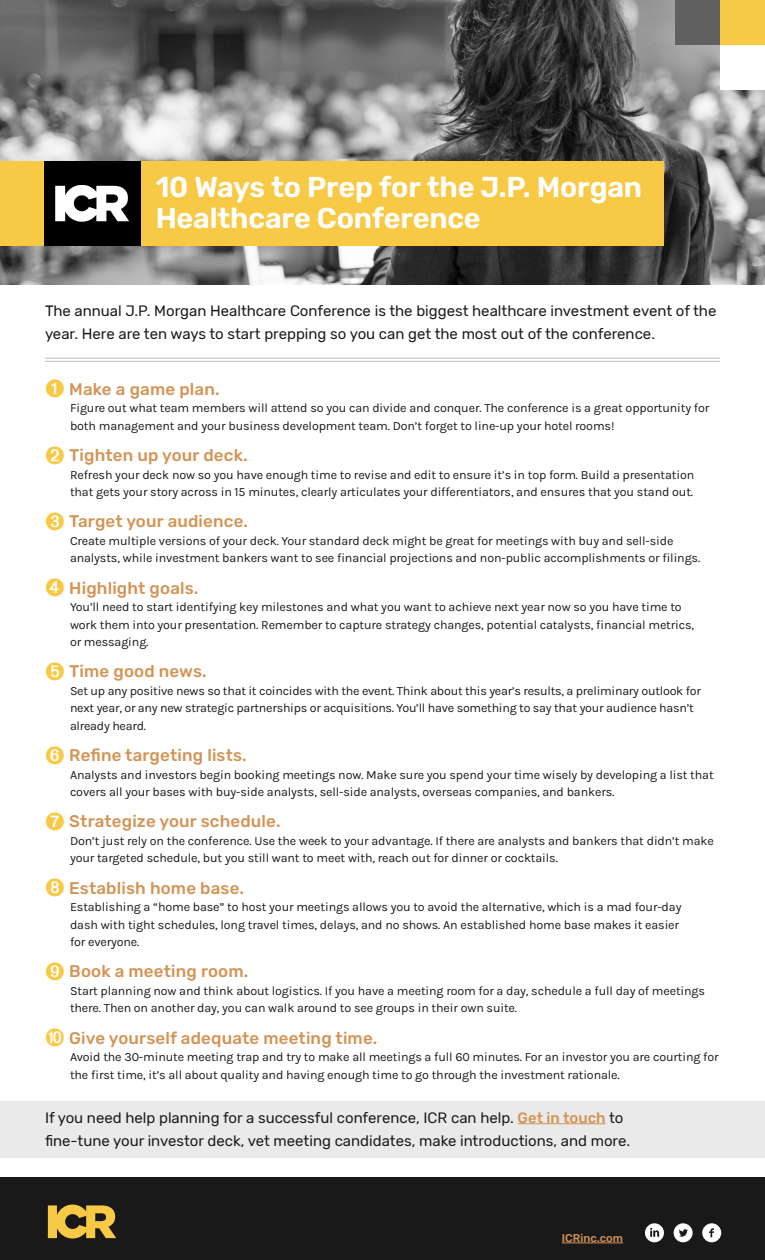
<style>
.page{position:relative;width:765px;height:1260px;background:#fff}
.page>*{position:absolute;margin:0;border:0;box-sizing:border-box;transform-origin:0 0}
.t1{font:600 28.75px/31.2px "Rubik";letter-spacing:-.01em;color:#fff}
.t2{font:500 16.88px "Rubik";letter-spacing:.01em;color:#d39456}
.t3{font:15px/22.5px "Rubik";color:#19191a}
.t4{font:12.5px/17.5px "Karla";letter-spacing:-.01em;color:#19191a}
.t5{font:500 11.25px "Rubik";color:#d39456}
.s1{color:#f7c945}
.s2{font-weight:500;color:#d39456}
</style>
<div class="page">
<div style="left:0;top:1101px;width:765px;height:57px;background:#eaeaea"></div>
<img style="left:0;top:0;width:765px;height:285px">
<hr style="left:45px;top:358px;width:675px;height:1px;background:#bcbec0">
<hr style="left:45px;top:361px;width:675px;height:1px;background:#bcbec0">
<div style="left:675px;top:0;width:45px;height:45px;background:#616061"></div>
<div style="left:720px;top:45px;width:45px;height:45px;background:#fff"></div>
<div style="left:720px;top:0;width:45px;height:45px;background:#f7c945"></div>
<hr style="left:518px;top:1123px;width:88px;height:1px;background:#d39456">
<div style="left:140px;top:161px;width:524px;height:85px;background:#f7c945"></div>
<div style="left:44px;top:161px;width:96px;height:85px;background:#000"></div>
<svg style="left:55px;top:185px;width:74px;height:37px"></svg>
<div style="left:0;top:161px;width:44px;height:85px;background:#f7c945"></div>
<div style="left:0;top:1178px;width:765px;height:82px;background:#19191a"></div>
<hr style="left:562px;top:1243px;width:61px;height:1px;background:#d39456">
<svg style="left:645px;top:1223px;width:19px;height:19px"></svg>
<svg style="left:674px;top:1223px;width:19px;height:19px"></svg>
<svg style="left:702px;top:1223px;width:19px;height:19px"></svg>
<svg style="left:48px;top:1205px;width:68px;height:34px"></svg>
<h1 class="t1" style="left:156px;top:172px;width:488px">10 Ways to Prep for the J.P. Morgan<br>Healthcare Conference</h1>
<p class="t3" style="left:45px;top:300px;width:673px">The annual J.P. Morgan Healthcare Conference is the biggest healthcare investment event of the year. Here are ten ways to start prepping so you can get the most out of the conference.</p>
<h2 class="t2" style="left:45px;top:379px;width:176px"><span class="s1">➊</span> Make a game plan.</h2>
<p class="t4" style="left:70px;top:399px;width:641px">Figure out what team members will attend so you can divide and conquer. The conference is a great opportunity for both management and your business development team. Don’t forget to line-up your hotel rooms!</p>
<h2 class="t2" style="left:45px;top:446px;width:204px"><span class="s1">➋</span> Tighten up your deck.</h2>
<p class="t4" style="left:70px;top:465px;width:626px">Refresh your deck now so you have enough time to revise and edit to ensure it’s in top form. Build a presentation that gets your story across in 15 minutes, clearly articulates your differentiators, and ensures that you stand out.</p>
<h2 class="t2" style="left:45px;top:512px;width:205px"><span class="s1">➌</span> Target your audience.</h2>
<p class="t4" style="left:70px;top:532px;width:632px">Create multiple versions of your deck. Your standard deck might be great for meetings with buy and sell-side analysts, while investment bankers want to see financial projections and non-public accomplishments or filings.</p>
<h2 class="t2" style="left:45px;top:578px;width:155px"><span class="s1">➍</span> Highlight goals.</h2>
<p class="t4" style="left:70px;top:598px;width:626px">You’ll need to start identifying key milestones and what you want to achieve next year now so you have time to work them into your presentation. Remember to capture strategy changes, potential catalysts, financial metrics, or messaging.</p>
<h2 class="t2" style="left:45px;top:662px;width:163px"><span class="s1">➎</span> Time good news.</h2>
<p class="t4" style="left:70px;top:682px;width:632px">Set up any positive news so that it coincides with the event. Think about this year’s results, a preliminary outlook for next year, or any new strategic partnerships or acquisitions. You’ll have something to say that your audience hasn’t already heard.</p>
<h2 class="t2" style="left:45px;top:746px;width:203px"><span class="s1">➏</span> Refine targeting lists.</h2>
<p class="t4" style="left:70px;top:765px;width:645px">Analysts and investors begin booking meetings now. Make sure you spend your time wisely by developing a list that covers all your bases with buy-side analysts, sell-side analysts, overseas companies, and bankers.</p>
<h2 class="t2" style="left:45px;top:812px;width:237px"><span class="s1">➐</span> Strategize your schedule.</h2>
<p class="t4" style="left:70px;top:832px;width:645px">Don’t just rely on the conference. Use the week to your advantage. If there are analysts and bankers that didn’t make your targeted schedule, but you still want to meet with, reach out for dinner or cocktails.</p>
<h2 class="t2" style="left:45px;top:878px;width:201px"><span class="s1">➑</span> Establish home base.</h2>
<p class="t4" style="left:70px;top:898px;width:613px">Establishing a “home base” to host your meetings allows you to avoid the alternative, which is a mad four-day dash with tight schedules, long travel times, delays, and no shows. An established home base makes it easier for everyone.</p>
<h2 class="t2" style="left:45px;top:962px;width:205px"><span class="s1">➒</span> Book a meeting room.</h2>
<p class="t4" style="left:70px;top:982px;width:637px">Start planning now and think about logistics. If you have a meeting room for a day, schedule a full day of meetings there. Then on another day, you can walk around to see groups in their own suite.</p>
<h2 class="t2" style="left:45px;top:1028px;width:334px"><span class="s1">➓</span> Give yourself adequate meeting time.</h2>
<p class="t4" style="left:70px;top:1048px;width:650px">Avoid the 30-minute meeting trap and try to make all meetings a full 60 minutes. For an investor you are courting for the first time, it’s all about quality and having enough time to go through the investment rationale.</p>
<p class="t3" style="left:45px;top:1107px;width:587px">If you need help planning for a successful conference, ICR can help. <span class="s2">Get in touch</span> to fine-tune your investor deck, vet meeting candidates, make introductions, and more.</p>
<p class="t5" style="left:562px;top:1232px;width:63px">ICRinc.com</p>
</div>
